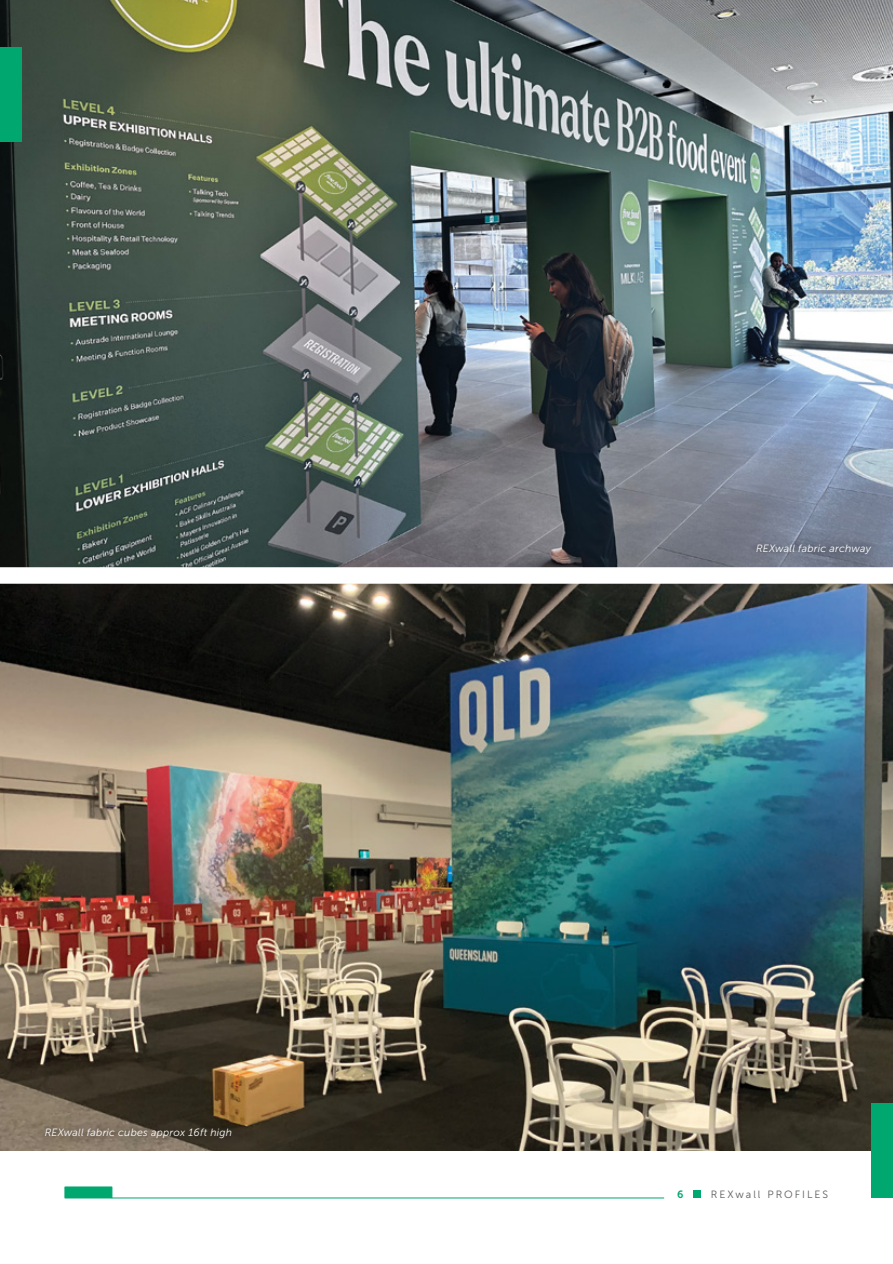
<style>
.page{position:relative;width:893px;height:1264px;background:#fff}
.page>*{position:absolute;margin:0;border:0;box-sizing:border-box;transform-origin:0 0}
.t1{font:italic 10.5px "Museo Sans 300";letter-spacing:.02em;color:#fff}
.t2{font:10.5px "Museo Sans 300";letter-spacing:.19em;color:#58595b}
.t3{font:10.5px "Museo Sans 700";color:#00a76f}
</style>
<div class="page">
<img style="left:0;top:583px;width:893px;height:567px">
<img style="left:0;top:0;width:893px;height:567px">
<img style="left:743px;top:529px;width:141px;height:37px">
<img style="left:32px;top:1113px;width:213px;height:38px">
<div style="left:871px;top:1103px;width:22px;height:94px;background:#00a76f"></div>
<div style="left:0;top:47px;width:22px;height:94px;background:#00a76f"></div>
<hr style="left:112px;top:1197px;width:552px;height:1px;background:#00a76f">
<div style="left:65px;top:1186px;width:47px;height:12px;background:#00a76f;border:1px solid #00a76f"></div>
<div style="left:693px;top:1190px;width:8px;height:7px;background:#00a76f"></div>
<p class="t1" style="left:45px;top:1126px;width:189px">REXwall fabric cubes approx 16ft high</p>
<p class="t1" style="left:756px;top:542px;width:117px">REXwall fabric archway</p>
<p class="t3" style="left:677px;top:1188px;width:8px">6</p>
<p class="t2" style="left:711px;top:1188px;width:119px">REXwall PROFILES</p>
</div>
